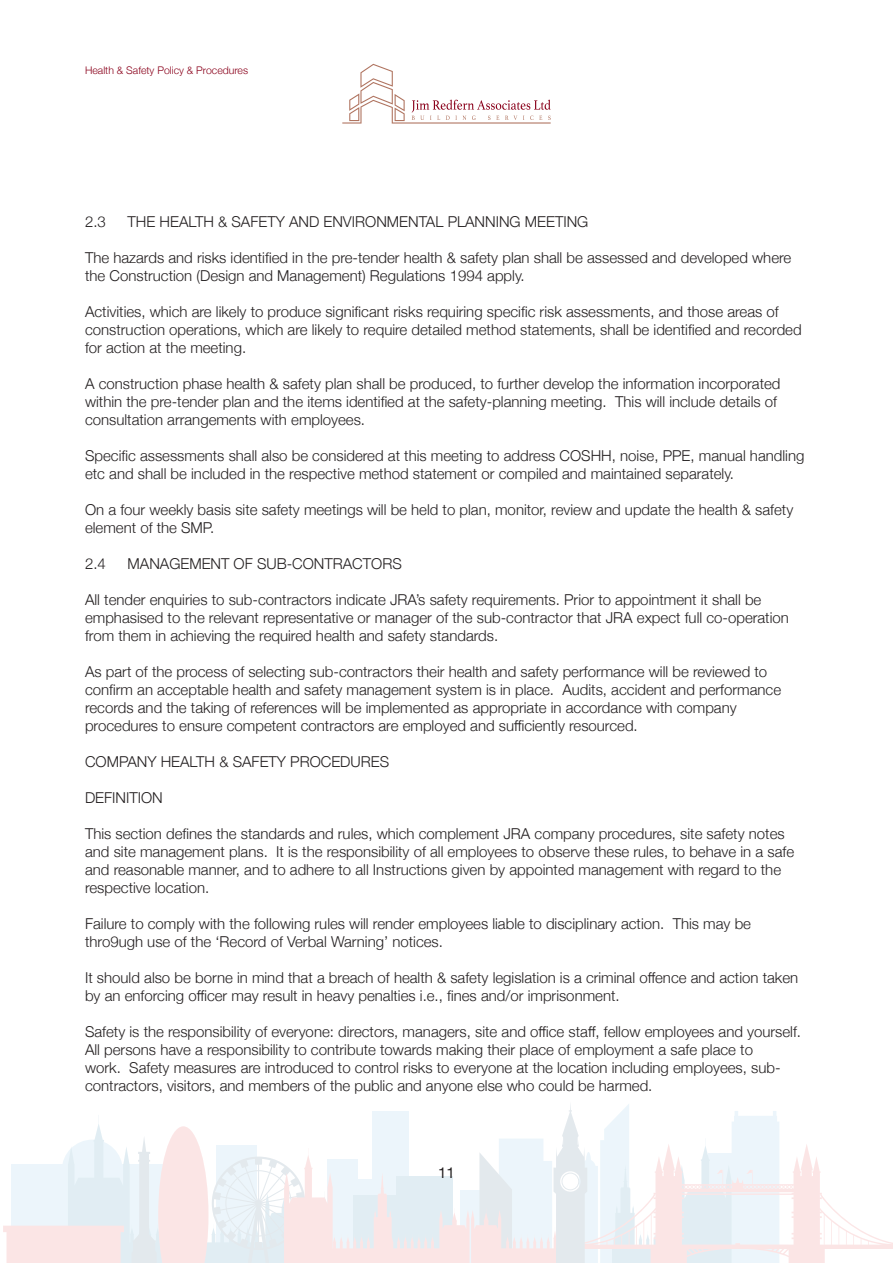
<style>
.page{position:relative;width:893px;height:1263px;background:#fff}
.page>*{position:absolute;margin:0;border:0;box-sizing:border-box;transform-origin:0 0}
.t1{font:300 15px/18px "Helvetica Neue";color:#231f20}
.t2{font:15px "Helvetica Neue";color:#231f20}
.t3{font:300 10.5px "Helvetica Neue";color:#8a011b}
</style>
<div class="page">
<svg style="left:3px;top:1104px;width:890px;height:159px"></svg>
<svg style="left:342px;top:64px;width:209px;height:60px"></svg>
<p class="t3" style="left:85px;top:62px;width:165px">Health &amp; Safety Policy &amp; Procedures</p>
<p class="t1" style="left:85px;top:212px;width:22px">2.3</p>
<p class="t1" style="left:128px;top:212px;width:462px">THE HEALTH &amp; SAFETY AND ENVIRONMENTAL PLANNING MEETING</p>
<p class="t1" style="left:85px;top:248px;width:708px">The hazards and risks identified in the pre-tender health &amp; safety plan shall be assessed and developed where the Construction (Design and Management) Regulations 1994 apply.</p>
<p class="t1" style="left:85px;top:302px;width:718px">Activities, which are likely to produce significant risks requiring specific risk assessments, and those areas of construction operations, which are likely to require detailed method statements, shall be identified and recorded for action at the meeting.</p>
<p class="t1" style="left:85px;top:374px;width:697px">A construction phase health &amp; safety plan shall be produced, to further develop the information incorporated within the pre-tender plan and the items identified at the safety-planning meeting. This will include details of consultation arrangements with employees.</p>
<p class="t1" style="left:85px;top:446px;width:721px">Specific assessments shall also be considered at this meeting to address COSHH, noise, PPE, manual handling etc and shall be included in the respective method statement or compiled and maintained separately.</p>
<p class="t1" style="left:85px;top:500px;width:710px">On a four weekly basis site safety meetings will be held to plan, monitor, review and update the health &amp; safety element of the SMP.</p>
<p class="t1" style="left:85px;top:554px;width:22px">2.4</p>
<p class="t1" style="left:128px;top:554px;width:276px">MANAGEMENT OF SUB-CONTRACTORS</p>
<p class="t1" style="left:85px;top:590px;width:705px">All tender enquiries to sub-contractors indicate JRA’s safety requirements. Prior to appointment it shall be emphasised to the relevant representative or manager of the sub-contractor that JRA expect full co-operation from them in achieving the required health and safety standards.</p>
<p class="t1" style="left:85px;top:662px;width:697px">As part of the process of selecting sub-contractors their health and safety performance will be reviewed to confirm an acceptable health and safety management system is in place. Audits, accident and performance records and the taking of references will be implemented as appropriate in accordance with company procedures to ensure competent contractors are employed and sufficiently resourced.</p>
<p class="t1" style="left:85px;top:752px;width:306px">COMPANY HEALTH &amp; SAFETY PROCEDURES</p>
<p class="t1" style="left:85px;top:788px;width:79px">DEFINITION</p>
<p class="t1" style="left:85px;top:824px;width:711px">This section defines the standards and rules, which complement JRA company procedures, site safety notes and site management plans. It is the responsibility of all employees to observe these rules, to behave in a safe and reasonable manner, and to adhere to all Instructions given by appointed management with regard to the respective location.</p>
<p class="t1" style="left:85px;top:914px;width:667px">Failure to comply with the following rules will render employees liable to disciplinary action. This may be thro9ugh use of the ‘Record of Verbal Warning’ notices.</p>
<p class="t1" style="left:85px;top:968px;width:715px">It should also be borne in mind that a breach of health &amp; safety legislation is a criminal offence and action taken by an enforcing officer may result in heavy penalties i.e., fines and/or imprisonment.</p>
<p class="t1" style="left:85px;top:1022px;width:718px">Safety is the responsibility of everyone: directors, managers, site and office staff, fellow employees and yourself.<br>All persons have a responsibility to contribute towards making their place of employment a safe place to<br>work. Safety measures are introduced to control risks to everyone at the location including employees, sub&shy;contractors, visitors, and members of the public and anyone else who could be harmed.</p>
<p class="t2" style="left:438px;top:1162px;width:18px">11</p>
</div>
